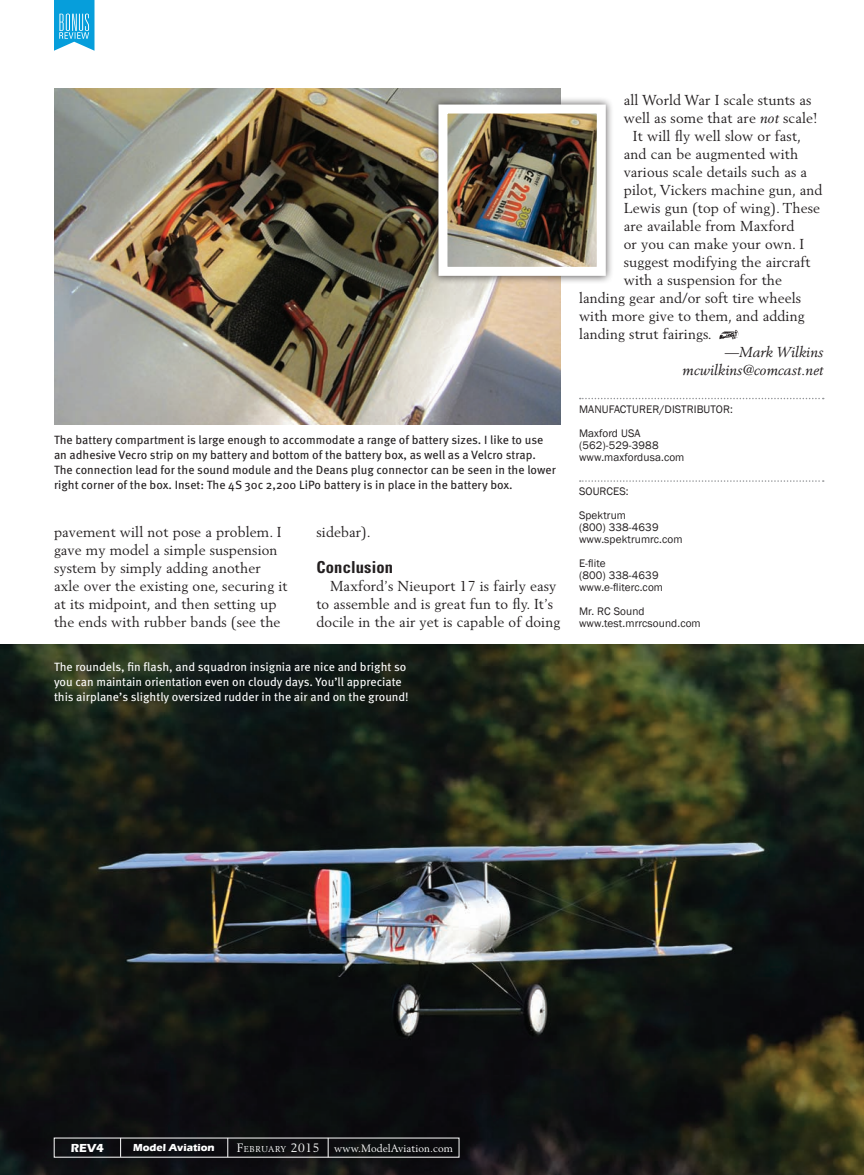
<style>
.page{position:relative;width:864px;height:1175px;background:#fff}
.page>*{position:absolute;margin:0;border:0;box-sizing:border-box;transform-origin:0 0}
.Body_Text{font:700 condensed 16.5px "Univers LT Std";letter-spacing:.01em;color:#231f20}
.Body_Text-2{font:14.25px/18px "Berling LT Std";letter-spacing:.01em;color:#231f20}
.Body_Text-3{font:italic 14.25px "Berling LT Std";letter-spacing:.01em;color:#231f20}
.t1{font:12px/15px "Meta Pro";color:#231f20}
.t2{font:12px/15px "Meta Pro";color:#fff}
.t3{font:700 12px "Eras ITC";color:#fff}
.Sources_Text{font:11.25px/24px "Franklin Gothic";letter-spacing:.01em;color:#231f20}
.Sources_Subhead{font:11.25px/24px "Franklin Gothic";letter-spacing:.01em;color:#231f20}
.t4{font:10.5px "Berling LT Std";letter-spacing:.01em;color:#fff}
.t5{font:700 10.5px "Eras ITC";color:#fff}
.t6{font:8.4px "Berling LT Std";letter-spacing:.05em;color:#fff}
.s1{font-style:italic}
.s2{font-size:12px}
</style>
<div class="page">
<img style="left:0;top:644px;width:864px;height:530px">
<img style="left:54px;top:89px;width:507px;height:336px">
<div style="left:430px;top:96px;width:184px;height:188px;background:#231f20;opacity:.75"></div>
<img style="left:448px;top:114px;width:148px;height:152px">
<div style="left:438px;top:104px;width:168px;height:172px;border:9px solid #fff"></div>
<svg style="left:580px;top:398px;width:244px;height:1px"></svg>
<svg style="left:580px;top:480px;width:244px;height:2px"></svg>
<svg style="left:719px;top:330px;width:20px;height:9px"></svg>
<svg style="left:120px;top:1137px;width:1px;height:19px"></svg>
<svg style="left:228px;top:1137px;width:1px;height:20px"></svg>
<svg style="left:328px;top:1137px;width:1px;height:20px"></svg>
<svg style="left:54px;top:0;width:40px;height:51px;background:#3bb2e2"></svg>
<p class="t1" style="left:54px;top:432px;width:503px">The battery compartment is large enough to accommodate a range of battery sizes. I like to use an adhesive Vecro strip on my battery and bottom of the battery box, as well as a Velcro strap.<br>The connection lead for the sound module and the Deans plug connector can be seen in the lower right corner of the box. Inset: The 4S 30c 2,200 LiPo battery is in place in the battery box.</p>
<p class="Body_Text-2" style="left:54px;top:523px;width:235px">pavement will not pose a problem. I gave my model a simple suspension system by simply adding another axle over the existing one, securing it at its midpoint, and then setting up the ends with rubber bands (see the</p>
<p class="Body_Text-2" style="left:316px;top:523px;width:56px">sidebar).</p>
<p class="Body_Text" style="left:316px;top:557px;width:78px">Conclusion</p>
<p class="Body_Text-2" style="left:317px;top:577px;width:245px;text-indent:13px">Maxford’s Nieuport 17 is fairly easy to assemble and is great fun to fly. It’s docile in the air yet is capable of doing</p>
<p class="t2" style="left:54px;top:658px;width:356px">The roundels, fin flash, and squadron insignia are nice and bright so you can maintain orientation even on cloudy days. You’ll appreciate this airplane’s slightly oversized rudder in the air and on the ground!</p>
<p class="Body_Text-2" style="left:624px;top:91px;width:195px">all World War I scale stunts as well as some that are <span class="s1">not</span> scale!</p>
<p class="Body_Text-2" style="left:633px;top:127px;width:170px">It will fly well slow or fast,</p>
<p class="Body_Text-2" style="left:624px;top:145px;width:176px">and can be augmented with</p>
<p class="Body_Text-2" style="left:624px;top:163px;width:185px">various scale details such as a</p>
<p class="Body_Text-2" style="left:624px;top:181px;width:200px">pilot, Vickers machine gun, and</p>
<p class="Body_Text-2" style="left:624px;top:199px;width:198px">Lewis gun (top of wing). These</p>
<p class="Body_Text-2" style="left:624px;top:217px;width:172px">are available from Maxford</p>
<p class="Body_Text-2" style="left:624px;top:235px;width:182px">or you can make your own. I</p>
<p class="Body_Text-2" style="left:624px;top:253px;width:188px">suggest modifying the aircraft</p>
<p class="Body_Text-2" style="left:624px;top:271px;width:160px">with a suspension for the</p>
<p class="Body_Text-2" style="left:579px;top:289px;width:224px">landing gear and/or soft tire wheels</p>
<p class="Body_Text-2" style="left:579px;top:307px;width:227px">with more give to them, and adding</p>
<p class="Body_Text-2" style="left:579px;top:325px;width:134px">landing strut fairings.</p>
<p class="Body_Text-3" style="left:725px;top:344px;width:100px">—Mark Wilkins</p>
<p class="Body_Text-3" style="left:683px;top:362px;width:142px">mcwilkins@comcast.net</p>
<p class="Sources_Subhead" style="left:579px;top:397px;width:155px">MANUFACTURER/DISTRIBUTOR:<br>Maxford USA</p>
<p class="Sources_Text" style="left:579px;top:433px;width:81px">(562)-529-3988</p>
<p class="Sources_Text" style="left:579px;top:445px;width:107px">www.maxfordusa.com</p>
<p class="Sources_Subhead" style="left:579px;top:480px;width:51px">SOURCES:<br>Spektrum</p>
<p class="Sources_Text" style="left:579px;top:516px;width:81px">(800) 338-4639</p>
<p class="Sources_Text" style="left:579px;top:528px;width:105px">www.spektrumrc.com<br>E-flite</p>
<p class="Sources_Text" style="left:579px;top:564px;width:81px">(800) 338-4639</p>
<p class="Sources_Text" style="left:579px;top:576px;width:86px">www.e-fliterc.com<br>Mr. RC Sound</p>
<p class="Sources_Text" style="left:579px;top:612px;width:123px">www.test.mrrcsound.com</p>
<p class="t3" style="left:71px;top:1140px;width:35px">REV4</p>
<p class="t5" style="left:133px;top:1141px;width:83px">Model Aviation</p>
<p class="t6" style="left:237px;top:1144px;width:84px"><span class="s2">F</span>EBRUARY <span class="s2">2015</span></p>
<p class="t4" style="left:334px;top:1141px;width:120px">www.ModelAviation.com</p>
</div>
